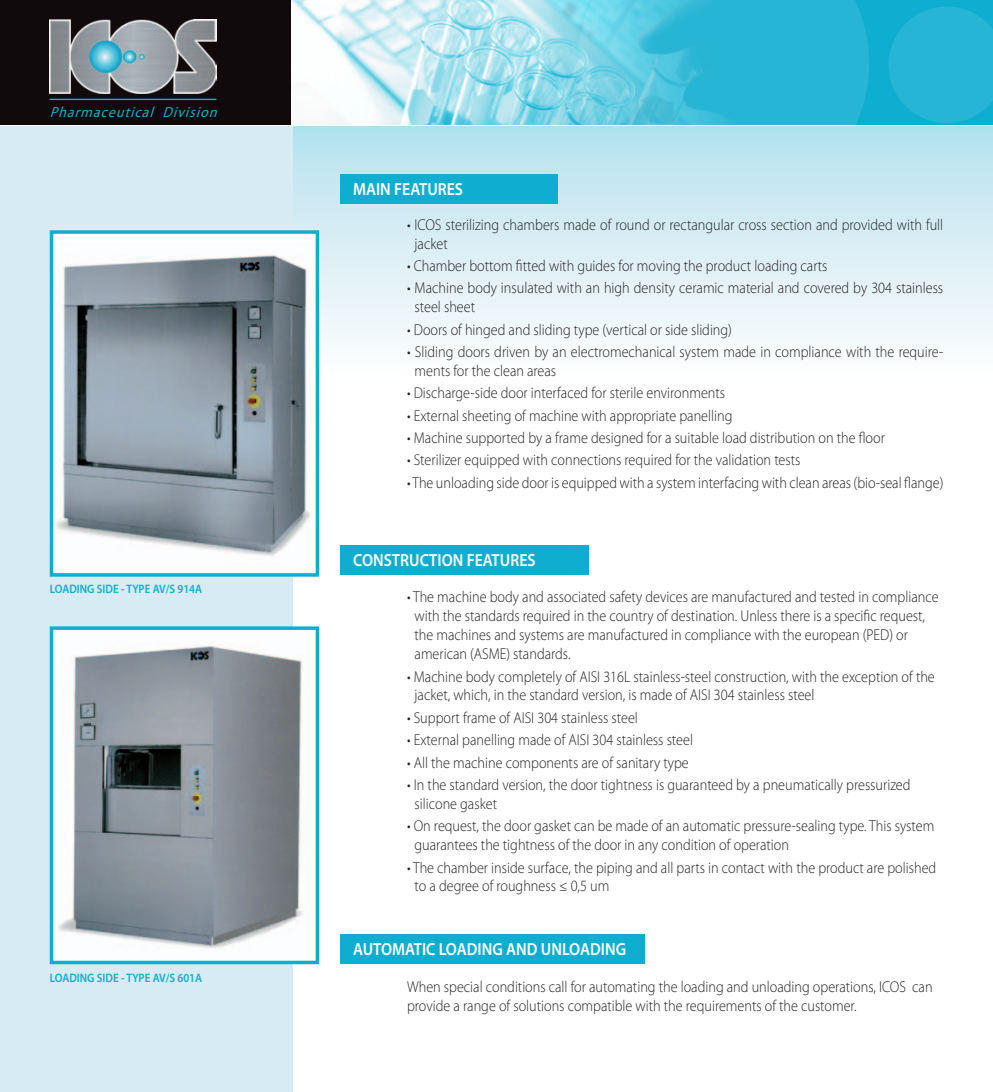
<style>
.page{position:relative;width:993px;height:1092px;background:#fff}
.page>*{position:absolute;margin:0;border:0;box-sizing:border-box;transform-origin:0 0}
.t1{font:600 17.5px "Myriad Pro";color:#fff;scale:.9 1}
.t2{font:300 15.75px/18.9px "Myriad Pro";color:#231f20;scale:.9 1}
.t3{font:italic 14.53px "Myriad";color:#0faed0;scale:.95 1}
.t4{font:600 12.25px "Myriad Pro";color:#0faed0;scale:.9 1}
</style>
<div class="page">
<div style="left:0;top:0;width:992px;height:124px;background:#0faed0"></div>
<div style="left:577px;top:0;width:292px;height:125px;background:#26b5d4"></div>
<svg style="left:888px;top:7px;width:104px;height:116px"></svg>
<img style="left:290px;top:0;width:454px;height:124px">
<div style="left:0;top:0;width:290px;height:124px;background:#110a0c"></div>
<img style="left:50px;top:20px;width:166px;height:73px">
<hr style="left:50px;top:99px;width:166px;height:1px;background:#0faed0">
<div style="left:0;top:126px;width:992px;height:250px;background:linear-gradient(to bottom,#b4e1ee,#fffdfe)"></div>
<div style="left:0;top:126px;width:293px;height:965px;background:#d6ebf3"></div>
<img style="left:55px;top:242px;width:259px;height:329px">
<div style="left:50px;top:230px;width:269px;height:346px;border:4px solid #0faed0"></div>
<img style="left:55px;top:631px;width:248px;height:328px">
<div style="left:50px;top:626px;width:269px;height:338px;border:4px solid #0faed0"></div>
<div style="left:340px;top:174px;width:217px;height:29px;background:#0faed0"></div>
<div style="left:340px;top:544px;width:248px;height:30px;background:#0faed0"></div>
<div style="left:340px;top:933px;width:305px;height:30px;background:#0faed0"></div>
<p class="t3" style="left:50px;top:105px;width:182px">Pharmaceutical Division</p>
<p class="t4" style="left:50px;top:581px;width:171px">LOADING SIDE - TYPE AV/S 914A</p>
<p class="t4" style="left:50px;top:970px;width:171px">LOADING SIDE - TYPE AV/S 601A</p>
<p class="t1" style="left:353px;top:178px;width:124px">MAIN FEATURES</p>
<p class="t2" style="left:414px;top:215px;width:588px;text-indent:-7px">• ICOS sterilizing chambers made of round or rectangular cross section and provided with full jacket</p>
<p class="t2" style="left:407px;top:256px;width:468px">• Chamber bottom fitted with guides for moving the product loading carts</p>
<p class="t2" style="left:414px;top:278px;width:588px;text-indent:-7px">• Machine body insulated with an high density ceramic material and covered by 304 stainless steel sheet</p>
<p class="t2" style="left:407px;top:320px;width:362px">• Doors of hinged and sliding type (vertical or side sliding)</p>
<p class="t2" style="left:414px;top:342px;width:589px;text-indent:-7px">• Sliding doors driven by an electromechanical system made in compliance with the require&shy;ments for the clean areas</p>
<p class="t2" style="left:407px;top:383px;width:355px">• Discharge-side door interfaced for sterile environments</p>
<p class="t2" style="left:407px;top:406px;width:363px">• External sheeting of machine with appropriate panelling</p>
<p class="t2" style="left:407px;top:428px;width:532px">• Machine supported by a frame designed for a suitable load distribution on the floor</p>
<p class="t2" style="left:407px;top:450px;width:438px">• Sterilizer equipped with connections required for the validation tests</p>
<p class="t2" style="left:407px;top:473px;width:597px">• The unloading side door is equipped with a system interfacing with clean areas (bio-seal flange)</p>
<p class="t1" style="left:353px;top:549px;width:204px">CONSTRUCTION FEATURES</p>
<p class="t2" style="left:414px;top:587px;width:583px;text-indent:-7px">• The machine body and associated safety devices are manufactured and tested in compliance with the standards required in the country of destination. Unless there is a specific request, the machines and systems are manufactured in compliance with the european (PED) or american (ASME) standards.</p>
<p class="t2" style="left:414px;top:666px;width:579px;text-indent:-7px">• Machine body completely of AISI 316L stainless-steel construction, with the exception of the jacket, which, in the standard version, is made of AISI 304 stainless steel</p>
<p class="t2" style="left:407px;top:708px;width:258px">• Support frame of AISI 304 stainless steel</p>
<p class="t2" style="left:407px;top:730px;width:319px">• External panelling made of AISI 304 stainless steel</p>
<p class="t2" style="left:407px;top:752px;width:314px">• All the machine components are of sanitary type</p>
<p class="t2" style="left:414px;top:775px;width:552px;text-indent:-7px">• In the standard version, the door tightness is guaranteed by a pneumatically pressurized silicone gasket</p>
<p class="t2" style="left:414px;top:816px;width:579px;text-indent:-7px">• On request, the door gasket can be made of an automatic pressure-sealing type. This system guarantees the tightness of the door in any condition of operation</p>
<p class="t2" style="left:414px;top:857px;width:581px;text-indent:-7px">• The chamber inside surface, the piping and all parts in contact with the product are polished to a degree of roughness ≤ 0,5 um</p>
<p class="t1" style="left:353px;top:938px;width:305px">AUTOMATIC LOADING AND UNLOADING</p>
<p class="t2" style="left:407px;top:977px;width:585px">When special conditions call for automating the loading and unloading operations, ICOS can provide a range of solutions compatible with the requirements of the customer.</p>
</div>
